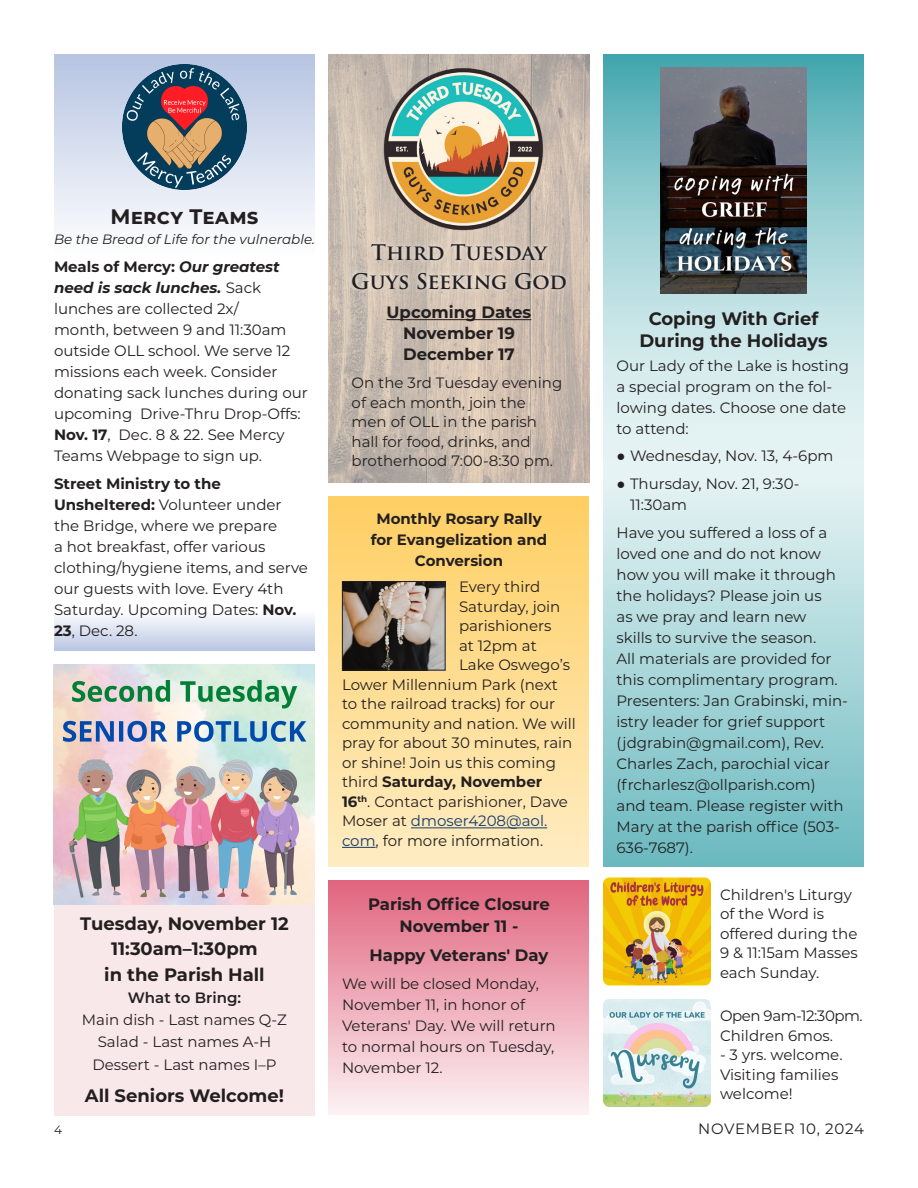
<style>
.page{position:relative;width:918px;height:1188px;background:#fff}
.page>*{position:absolute;margin:0;border:0;box-sizing:border-box;transform-origin:0 0}
.t1{font:700 21px "Trajan Pro";color:#231f20}
.Montserrat_Bold_Header_12pt{font:700 21px "Montserrat";letter-spacing:.01em;color:#231f20}
.Montserrat_Bold_Header_12pt-2{font:700 18px/22.5px "Montserrat";color:#231f20;text-align:center}
.Montserrat_Bold_Header_12pt-3{font:700 16.5px "Montserrat";color:#231f20}
.Montserrat_Body_10pt{font:15px/21px "Montserrat";color:#231f20}
.Montserrat_Bold_Header_11pt{font:15px/19.5px "Montserrat";color:#231f20}
.Montserrat_Bold_Header_12pt-4{font:700 15px/21px "Montserrat";color:#231f20;text-align:center}
.Montserrat_Body_10pt-2{font:700 15px "Montserrat";color:#231f20}
.Montserrat_Body_10pt-3{font:15px "Montserrat";color:#163c6e}
.Montserrat_Body_10pt-4{font:15px "Montserrat";letter-spacing:.05em;color:#231f20}
.Montserrat_Body_10pt-5{font:600 15px "Montserrat";color:#231f20}
.t2{font:italic 13.5px "Montserrat";color:#231f20}
.t3{font:12px "Montserrat";color:#231f20}
.s1{font-weight:700}
.s2{font-weight:700;font-style:italic}
.s3{font-weight:400}
.s4{color:#231f20}
.s5{color:#163c6e}
.s6{font-family:"Arial"}
</style>
<div class="page">
<img style="left:328px;top:54px;width:262px;height:428px">
<hr style="left:387px;top:319px;width:144px;height:1px;background:#231f20">
<div style="left:347px;top:238px;width:224px;height:56px;background:#fff;opacity:.75"></div>
<img style="left:383px;top:68px;width:161px;height:163px">
<div style="left:54px;top:610px;width:261px;height:41px;background:linear-gradient(to bottom,#fff,#b8c6e3)"></div>
<div style="left:54px;top:54px;width:261px;height:202px;background:linear-gradient(to bottom,#b6c4e2,#fefefe)"></div>
<img style="left:122px;top:64px;width:125px;height:125px">
<svg style="left:603px;top:54px;width:261px;height:813px;background:#add8db"></svg>
<img style="left:660px;top:68px;width:147px;height:225px">
<div style="left:54px;top:899px;width:261px;height:216px;background:#f9e8e9"></div>
<img style="left:54px;top:664px;width:261px;height:240px">
<div style="left:328px;top:496px;width:262px;height:371px;background:linear-gradient(to bottom,#fece62,#fdebc2)"></div>
<hr style="left:411px;top:827px;width:136px;height:1px;background:#163c6e">
<hr style="left:342px;top:847px;width:34px;height:1px;background:#163c6e">
<img style="left:344px;top:583px;width:100px;height:85px">
<div style="left:342px;top:581px;width:104px;height:89px;border:1px solid #231f20"></div>
<div style="left:328px;top:880px;width:262px;height:235px;background:linear-gradient(to bottom,#e0647e,#fcf2f4)"></div>
<img style="left:603px;top:999px;width:108px;height:108px">
<img style="left:603px;top:878px;width:108px;height:108px">
<p class="Montserrat_Bold_Header_12pt" style="left:110px;top:202px;width:150px">Mercy Teams</p>
<p class="t2" style="left:54px;top:230px;width:263px">Be the Bread of Life for the vulnerable.</p>
<p class="Montserrat_Body_10pt" style="left:54px;top:256px;width:255px"><span class="s1">Meals of Mercy:</span> <span class="s2">Our greatest need is sack lunches.</span> Sack lunches are collected 2x/<br>month, between 9 and 11:30am outside OLL school. We serve 12 missions each week. Consider donating sack lunches during our upcoming Drive-Thru Drop-Offs:<br><span class="s1">Nov. 17</span>, Dec. 8 &amp; 22. See Mercy<br>Teams Webpage to sign up.</p>
<p class="Montserrat_Body_10pt" style="left:54px;top:472px;width:256px"><span class="s1">Street Ministry to the<br>Unsheltered:</span> Volunteer under the Bridge, where we prepare<br>a hot breakfast, offer various clothing/hygiene items, and serve our guests with love. Every 4th<br>Saturday. Upcoming Dates: <span class="s1">Nov.<br>23</span>, Dec. 28.</p>
<p class="Montserrat_Bold_Header_12pt-2" style="left:80px;top:911px;width:210px">Tuesday, November 12</p>
<p class="Montserrat_Bold_Header_12pt-2" style="left:104px;top:935px;width:162px;line-height:25.2px">11:30am–1:30pm in the Parish Hall</p>
<p class="Montserrat_Body_10pt-5" style="left:128px;top:987px;width:115px">What to Bring:</p>
<p class="Montserrat_Body_10pt" style="left:82px;top:1009px;width:207px">Main dish - Last names Q-Z</p>
<p class="Montserrat_Body_10pt" style="left:98px;top:1031px;width:175px">Salad - Last names A-H</p>
<p class="Montserrat_Body_10pt" style="left:92px;top:1053px;width:186px">Dessert - Last names I–P</p>
<p class="Montserrat_Bold_Header_12pt-2" style="left:85px;top:1083px;width:201px">All Seniors Welcome!</p>
<p class="t1" style="left:371px;top:239px;width:177px">Third Tuesday</p>
<p class="t1" style="left:351px;top:268px;width:217px">Guys Seeking God</p>
<p class="Montserrat_Bold_Header_12pt-3" style="left:387px;top:300px;width:146px">Upcoming Dates</p>
<p class="Montserrat_Bold_Header_12pt-3" style="left:403px;top:321px;width:113px">November 19</p>
<p class="Montserrat_Bold_Header_12pt-3" style="left:403px;top:342px;width:113px">December 17</p>
<p class="Montserrat_Body_10pt" style="left:352px;top:372px;width:212px;line-height:19.5px">On the 3rd Tuesday evening of each month, join the men of OLL in the parish hall for food, drinks, and brotherhood 7:00-8:30 pm.</p>
<p class="Montserrat_Bold_Header_12pt-4" style="left:371px;top:508px;width:178px">Monthly Rosary Rally for Evangelization and<br>Conversion</p>
<p class="Montserrat_Body_10pt" style="left:459px;top:576px;width:83px">Every third</p>
<p class="Montserrat_Body_10pt" style="left:459px;top:596px;width:103px">Saturday, join</p>
<p class="Montserrat_Body_10pt" style="left:459px;top:615px;width:94px">parishioners</p>
<p class="Montserrat_Body_10pt" style="left:459px;top:635px;width:79px">at 12pm at</p>
<p class="Montserrat_Body_10pt" style="left:459px;top:654px;width:113px">Lake Oswego’s</p>
<p class="Montserrat_Body_10pt" style="left:342px;top:674px;width:217px">Lower Millennium Park (next</p>
<p class="Montserrat_Body_10pt" style="left:342px;top:693px;width:215px">to the railroad tracks) for our</p>
<p class="Montserrat_Body_10pt" style="left:342px;top:713px;width:235px">community and nation. We will</p>
<p class="Montserrat_Body_10pt" style="left:342px;top:732px;width:232px">pray for about 30 minutes, rain</p>
<p class="Montserrat_Body_10pt" style="left:342px;top:752px;width:216px">or shine! Join us this coming</p>
<p class="Montserrat_Body_10pt-2" style="left:342px;top:771px;width:202px"><span class="s3">third</span> Saturday, November</p>
<p class="Montserrat_Body_10pt" style="left:342px;top:791px;width:228px"><span class="s1">16</span><sup>th</sup>. Contact parishioner, Dave</p>
<p class="Montserrat_Body_10pt-3" style="left:342px;top:811px;width:207px"><span class="s4">Moser at</span> dmoser4208@aol.</p>
<p class="Montserrat_Body_10pt" style="left:342px;top:830px;width:203px"><span class="s5">com</span>, for more information.</p>
<p class="Montserrat_Bold_Header_12pt-3" style="left:368px;top:892px;width:183px">Parish Office Closure</p>
<p class="Montserrat_Bold_Header_12pt-3" style="left:400px;top:914px;width:120px">November 11 -</p>
<p class="Montserrat_Bold_Header_12pt-3" style="left:369px;top:944px;width:181px">Happy Veterans' Day</p>
<p class="Montserrat_Body_10pt" style="left:342px;top:973px;width:215px">We will be closed Monday,<br>November 11, in honor of<br>Veterans' Day. We will return to normal hours on Tuesday,<br>November 12.</p>
<p class="Montserrat_Bold_Header_12pt-2" style="left:639px;top:306px;width:190px">Coping With Grief<br>During the Holidays</p>
<p class="Montserrat_Body_10pt" style="left:616px;top:354px;width:234px">Our Lady of the Lake is hosting a special program on the fol&shy;lowing dates. Choose one date to attend:</p>
<p class="Montserrat_Body_10pt" style="left:616px;top:445px;width:218px"><span class="s6">●</span> Wednesday, Nov. 13, 4-6pm</p>
<p class="Montserrat_Body_10pt" style="left:630px;top:473px;width:171px;text-indent:-14px"><span class="s6">●</span> Thursday, Nov. 21, 9:30-<br>11:30am</p>
<p class="Montserrat_Body_10pt" style="left:616px;top:521px;width:233px">Have you suffered a loss of a loved one and do not know how you will make it through the holidays? Please join us<br>as we pray and learn new<br>skills to survive the season.<br>All materials are provided for this complimentary program.<br>Presenters: Jan Grabinski, min&shy;istry leader for grief support (jdgrabin@gmail.com), Rev.<br>Charles Zach, parochial vicar (frcharlesz@ollparish.com) and team. Please register with<br>Mary at the parish office (503-<br>636-7687).</p>
<p class="Montserrat_Bold_Header_11pt" style="left:720px;top:884px;width:139px">Children's Liturgy of the Word is offered during the<br>9 &amp; 11:15am Masses each Sunday.</p>
<p class="Montserrat_Bold_Header_11pt" style="left:720px;top:1006px;width:144px">Open 9am-12:30pm.<br>Children 6mos.</p>
<p class="Montserrat_Bold_Header_11pt" style="left:720px;top:1045px;width:124px">- 3 yrs. welcome.<br>Visiting families welcome!</p>
<p class="t3" style="left:54px;top:1121px;width:9px">4</p>
<p class="Montserrat_Body_10pt-4" style="left:698px;top:1118px;width:167px">NOVEMBER 10, 2024</p>
</div>
